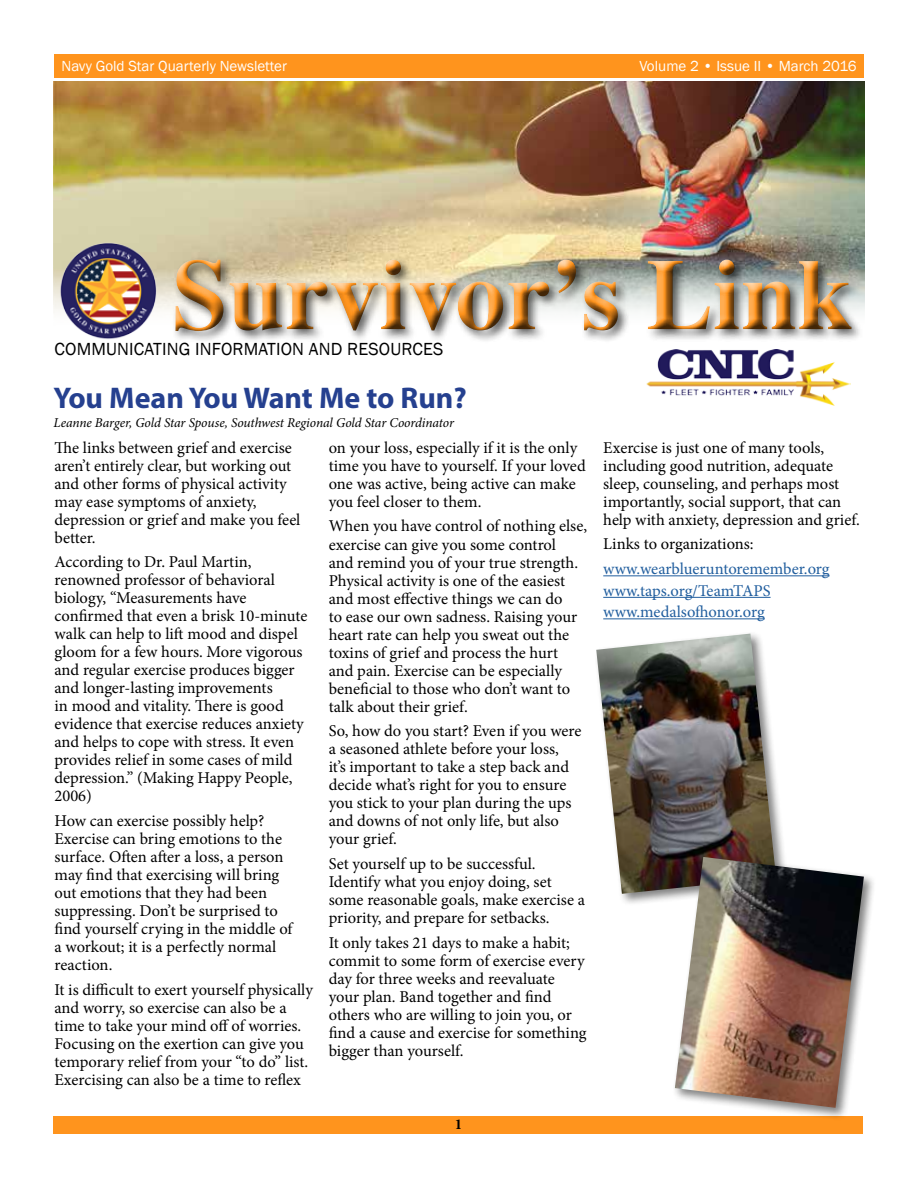
<style>
.page{position:relative;width:918px;height:1188px;background:#fff}
.page>*{position:absolute;margin:0;border:0;box-sizing:border-box;transform-origin:0 0}
.t1{font:700 100.65px "STIX General";color:#ff941d}
.t2{font:700 30px "Myriad Pro";color:#25408f}
.t3{font:18px "Franklin Gothic";letter-spacing:.01em;color:#000}
.t4{font:16.5px/18px "Minion Pro";letter-spacing:-.005em;color:#000}
.t5{font:16.5px/21.5px "Minion Pro";letter-spacing:-.005em;color:#215e9e}
.t6{font:15px "Franklin Gothic";color:#fff}
.t7{font:700 15px "Minion Pro";color:#000}
.t8{font:italic 13.5px "Minion Pro";letter-spacing:-.01em;color:#000}
</style>
<div class="page">
<div style="left:54px;top:54px;width:810px;height:24px;background:#ff941d"></div>
<div style="left:53px;top:1116px;width:810px;height:18px;background:#ff941d"></div>
<img style="left:54px;top:81px;width:810px;height:175px">
<div style="left:172px;top:256px;width:692px;height:88px;background:#000;opacity:.6"></div>
<div style="left:165px;top:249px;width:695px;height:89px;background:#fff;opacity:.75"></div>
<div style="left:167px;top:253px;width:695px;height:89px;background:#000;opacity:.75"></div>
<img style="left:53px;top:219px;width:125px;height:125px">
<img style="left:646px;top:349px;width:205px;height:57px">
<hr style="left:603px;top:575px;width:227px;height:1px;background:#215e9e">
<hr style="left:603px;top:597px;width:168px;height:1px;background:#215e9e">
<hr style="left:603px;top:618px;width:162px;height:1px;background:#215e9e">
<div style="left:593px;top:631px;width:195px;height:275px;background:#000;opacity:.5"></div>
<img style="left:596px;top:634px;width:180px;height:260px">
<div style="left:672px;top:854px;width:204px;height:266px;background:#000;opacity:.5"></div>
<img style="left:675px;top:857px;width:189px;height:251px">
<p class="t6" style="left:62px;top:56px;width:227px">Navy Gold Star Quarterly Newsletter</p>
<p class="t6" style="left:639px;top:56px;width:219px">Volume 2 • Issue II • March 2016</p>
<h1 class="t1" style="left:172px;top:223px;width:682px">Survivor’s Link</h1>
<p class="t3" style="left:55px;top:338px;width:390px">COMMUNICATING INFORMATION AND RESOURCES</p>
<h2 class="t2" style="left:54px;top:378px;width:415px">You Mean You Want Me to Run?</h2>
<p class="t4" style="left:55px;top:439px;width:247px">The links between grief and exercise aren’t entirely clear, but working out and other forms of physical activity may ease symptoms of anxiety, depression or grief and make you feel better.</p>
<p class="t4" style="left:55px;top:553px;width:254px">According to Dr. Paul Martin, renowned professor of behavioral biology, “Measurements have confirmed that even a brisk 10-minute walk can help to lift mood and dispel gloom for a few hours. More vigorous and regular exercise produces bigger and longer-lasting improvements<br>in mood and vitality. There is good evidence that exercise reduces anxiety and helps to cope with stress. It even provides relief in some cases of mild depression.” (Making Happy People, 2006)</p>
<p class="t4" style="left:55px;top:812px;width:239px">How can exercise possibly help?<br>Exercise can bring emotions to the surface. Often after a loss, a person may find that exercising will bring out emotions that they had been suppressing. Don’t be surprised to find yourself crying in the middle of a workout; it is a perfectly normal reaction.</p>
<p class="t4" style="left:55px;top:981px;width:260px">It is difficult to exert yourself physically and worry, so exercise can also be a time to take your mind off of worries.<br>Focusing on the exertion can give you temporary relief from your “to do” list.<br>Exercising can also be a time to reflex</p>
<p class="t8" style="left:53px;top:413px;width:402px">Leanne Barger, Gold Star Spouse, Southwest Regional Gold Star Coordinator</p>
<p class="t4" style="left:329px;top:439px;width:259px">on your loss, especially if it is the only time you have to yourself. If your loved one was active, being active can make you feel closer to them.</p>
<p class="t4" style="left:329px;top:517px;width:260px">When you have control of nothing else, exercise can give you some control<br>and remind you of your true strength.<br>Physical activity is one of the easiest and most effective things we can do<br>to ease our own sadness. Raising your heart rate can help you sweat out the toxins of grief and process the hurt<br>and pain. Exercise can be especially beneficial to those who don’t want to talk about their grief.</p>
<p class="t4" style="left:329px;top:722px;width:254px">So, how do you start? Even if you were a seasoned athlete before your loss,<br>it’s important to take a step back and decide what’s right for you to ensure you stick to your plan during the ups and downs of not only life, but also your grief.</p>
<p class="t4" style="left:329px;top:855px;width:258px">Set yourself up to be successful.<br>Identify what you enjoy doing, set some reasonable goals, make exercise a priority, and prepare for setbacks.</p>
<p class="t4" style="left:329px;top:934px;width:259px">It only takes 21 days to make a habit; commit to some form of exercise every day for three weeks and reevaluate your plan. Band together and find others who are willing to join you, or find a cause and exercise for something bigger than yourself.</p>
<p class="t7" style="left:455px;top:1114px;width:9px">1</p>
<p class="t4" style="left:603px;top:439px;width:258px">Exercise is just one of many tools, including good nutrition, adequate sleep, counseling, and perhaps most importantly, social support, that can help with anxiety, depression and grief.</p>
<p class="t4" style="left:603px;top:535px;width:152px">Links to organizations:</p>
<p class="t5" style="left:603px;top:558px;width:228px">www.wearblueruntoremember.org www.taps.org/TeamTAPS www.medalsofhonor.org</p>
</div>
